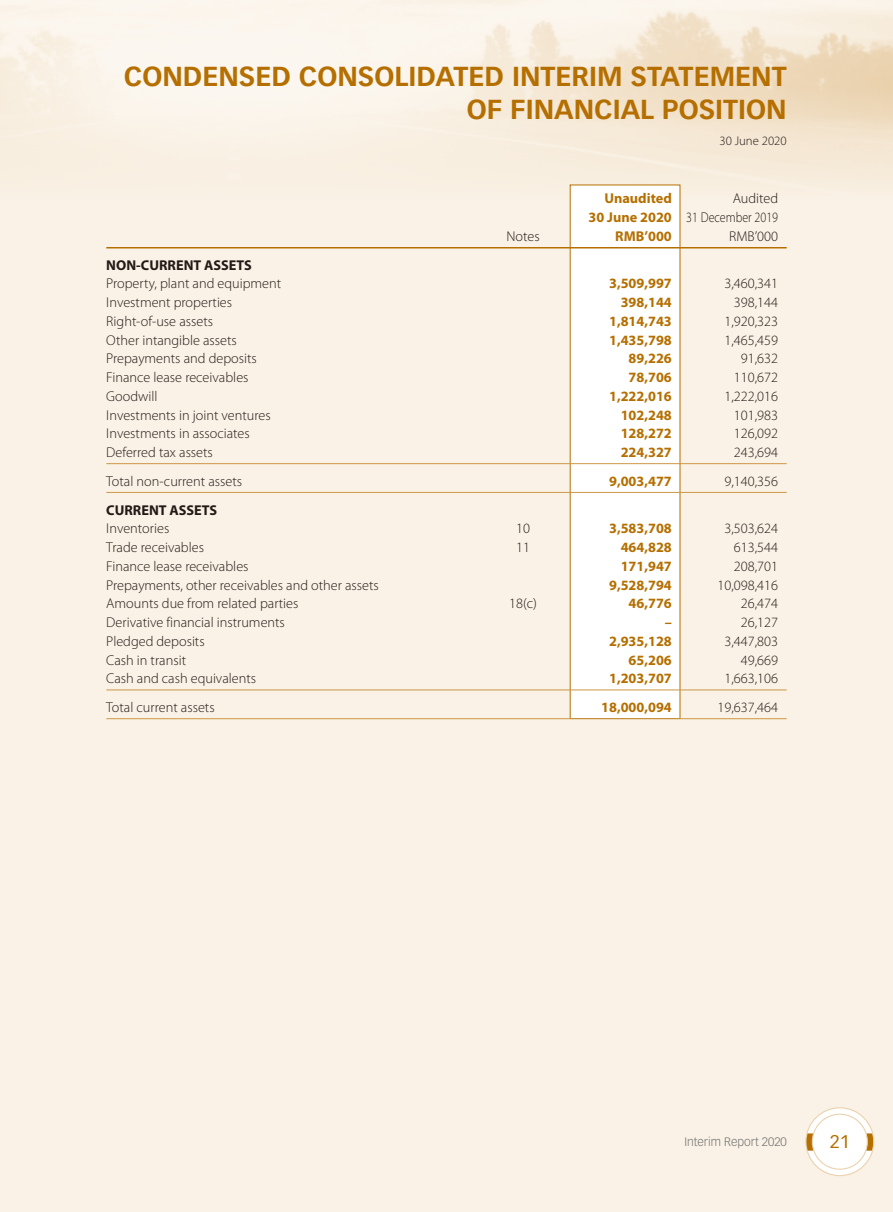
<style>
.page{position:relative;width:893px;height:1212px;background:#faf2e6}
.page>*{position:absolute;margin:0;border:0;box-sizing:border-box;transform-origin:0 0}
.t1{font:700 27px "Vectora LT Std";color:#b56f00}
.t2{font:18px "Vectora LT Std";color:#b56f00}
.t3{font:300 14.25px/18.8px "Myriad Pro";color:#231916;text-align:right}
.t4{font:700 14.25px "Myriad Pro";color:#b56f00}
.t5{font:700 14.25px "Myriad Pro";color:#231916}
.t6{font:300 12.75px "Myriad Pro";color:#231916}
.t7{font:300 12px "Vectora LT Std";color:#727272}
.s1{font-weight:700;color:#b56f00}
</style>
<div class="page">
<img style="left:0;top:12px;width:893px;height:188px">
<svg style="left:806px;top:1108px;width:68px;height:67px"></svg>
<svg style="left:807px;top:1134px;width:67px;height:16px"></svg>
<div style="left:805px;top:1107px;width:69px;height:69px;border:1px solid #ebd2ae;border-radius:50%"></div>
<div style="left:812px;top:1114px;width:55px;height:55px;background:#fff;border-radius:50%"></div>
<div style="left:812px;top:1113px;width:56px;height:57px;border:1px solid #ebd2ae;border-radius:50%"></div>
<div style="left:570px;top:185px;width:110px;height:534px;background:#fff"></div>
<hr style="left:106px;top:247px;width:681px;height:1px;background:#b56f00">
<hr style="left:106px;top:463px;width:681px;height:1px;background:#cc9748">
<hr style="left:106px;top:492px;width:681px;height:1px;background:#cc9748">
<hr style="left:106px;top:689px;width:681px;height:1px;background:#cc9748">
<hr style="left:106px;top:718px;width:681px;height:1px;background:#cc9748">
<h1 class="t1" style="left:124px;top:60px;width:287px">CONDENSED CONSOLIDA</h1>
<h1 class="t1" style="left:454px;top:60px;width:135px">TED INTERIM</h1>
<h1 class="t1" style="left:631px;top:60px;width:158px">STATEMENT</h1>
<h1 class="t1" style="left:467px;top:93px;width:144px">OF FINANCIAL</h1>
<h1 class="t1" style="left:662px;top:93px;width:126px">POSITION</h1>
<p class="t6" style="left:720px;top:133px;width:69px">30 June 2020</p>
<p class="t3" style="left:589px;top:189px;width:191px">Audited<br><span class="s1">30 June 2020</span> 31 December 2019</p>
<p class="t4" style="left:604px;top:189px;width:69px">Unaudited</p>
<p class="t3" style="left:506px;top:227px;width:35px">Notes</p>
<p class="t4" style="left:615px;top:227px;width:58px">RMB’000</p>
<p class="t3" style="left:729px;top:227px;width:50px">RMB’000</p>
<p class="t5" style="left:106px;top:255px;width:147px">NON-CURRENT ASSETS</p>
<p class="t3" style="left:106px;top:274px;width:176px">Property, plant and equipment</p>
<p class="t4" style="left:609px;top:274px;width:64px">3,509,997</p>
<p class="t3" style="left:724px;top:274px;width:55px">3,460,341</p>
<p class="t3" style="left:106px;top:293px;width:127px">Investment properties</p>
<p class="t4" style="left:621px;top:293px;width:53px">398,144</p>
<p class="t3" style="left:734px;top:293px;width:46px">398,144</p>
<p class="t3" style="left:106px;top:312px;width:108px">Right-of-use assets</p>
<p class="t4" style="left:609px;top:312px;width:64px">1,814,743</p>
<p class="t3" style="left:724px;top:312px;width:55px">1,920,323</p>
<p class="t3" style="left:106px;top:330px;width:132px">Other intangible assets</p>
<p class="t4" style="left:609px;top:330px;width:64px">1,435,798</p>
<p class="t3" style="left:724px;top:330px;width:55px">1,465,459</p>
<p class="t3" style="left:106px;top:349px;width:152px">Prepayments and deposits</p>
<p class="t4" style="left:629px;top:349px;width:45px">89,226</p>
<p class="t3" style="left:741px;top:349px;width:39px">91,632</p>
<p class="t3" style="left:106px;top:368px;width:144px">Finance lease receivables</p>
<p class="t4" style="left:629px;top:368px;width:45px">78,706</p>
<p class="t3" style="left:734px;top:368px;width:46px">110,672</p>
<p class="t3" style="left:106px;top:387px;width:53px">Goodwill</p>
<p class="t4" style="left:609px;top:387px;width:64px">1,222,016</p>
<p class="t3" style="left:724px;top:387px;width:55px">1,222,016</p>
<p class="t3" style="left:106px;top:405px;width:166px">Investments in joint ventures</p>
<p class="t4" style="left:621px;top:405px;width:53px">102,248</p>
<p class="t3" style="left:734px;top:405px;width:46px">101,983</p>
<p class="t3" style="left:106px;top:424px;width:145px">Investments in associates</p>
<p class="t4" style="left:621px;top:424px;width:53px">128,272</p>
<p class="t3" style="left:734px;top:424px;width:46px">126,092</p>
<p class="t3" style="left:106px;top:443px;width:108px">Deferred tax assets</p>
<p class="t4" style="left:621px;top:443px;width:53px">224,327</p>
<p class="t3" style="left:734px;top:443px;width:46px">243,694</p>
<p class="t3" style="left:106px;top:472px;width:137px">Total non-current assets</p>
<p class="t4" style="left:609px;top:472px;width:64px">9,003,477</p>
<p class="t3" style="left:724px;top:472px;width:55px">9,140,356</p>
<p class="t5" style="left:106px;top:500px;width:113px">CURRENT ASSETS</p>
<p class="t3" style="left:106px;top:519px;width:65px">Inventories</p>
<p class="t3" style="left:516px;top:519px;width:15px">10</p>
<p class="t4" style="left:609px;top:519px;width:64px">3,583,708</p>
<p class="t3" style="left:724px;top:519px;width:55px">3,503,624</p>
<p class="t3" style="left:106px;top:538px;width:99px">Trade receivables</p>
<p class="t3" style="left:516px;top:538px;width:15px">11</p>
<p class="t4" style="left:621px;top:538px;width:53px">464,828</p>
<p class="t3" style="left:734px;top:538px;width:46px">613,544</p>
<p class="t3" style="left:106px;top:557px;width:144px">Finance lease receivables</p>
<p class="t4" style="left:621px;top:557px;width:53px">171,947</p>
<p class="t3" style="left:734px;top:557px;width:46px">208,701</p>
<p class="t3" style="left:106px;top:575px;width:274px">Prepayments, other receivables and other assets</p>
<p class="t4" style="left:609px;top:575px;width:64px">9,528,794</p>
<p class="t3" style="left:718px;top:575px;width:62px">10,098,416</p>
<p class="t3" style="left:106px;top:594px;width:194px">Amounts due from related parties</p>
<p class="t3" style="left:509px;top:594px;width:29px">18(c)</p>
<p class="t4" style="left:629px;top:594px;width:45px">46,776</p>
<p class="t3" style="left:741px;top:594px;width:39px">26,474</p>
<p class="t3" style="left:106px;top:613px;width:180px">Derivative financial instruments</p>
<p class="t4" style="left:665px;top:613px;width:9px">–</p>
<p class="t3" style="left:741px;top:613px;width:39px">26,127</p>
<p class="t3" style="left:106px;top:632px;width:100px">Pledged deposits</p>
<p class="t4" style="left:609px;top:632px;width:64px">2,935,128</p>
<p class="t3" style="left:724px;top:632px;width:55px">3,447,803</p>
<p class="t3" style="left:106px;top:650px;width:81px">Cash in transit</p>
<p class="t4" style="left:629px;top:650px;width:45px">65,206</p>
<p class="t3" style="left:741px;top:650px;width:39px">49,669</p>
<p class="t3" style="left:106px;top:669px;width:151px">Cash and cash equivalents</p>
<p class="t4" style="left:609px;top:669px;width:64px">1,203,707</p>
<p class="t3" style="left:724px;top:669px;width:55px">1,663,106</p>
<p class="t3" style="left:106px;top:698px;width:110px">Total current assets</p>
<p class="t4" style="left:601px;top:698px;width:72px">18,000,094</p>
<p class="t3" style="left:718px;top:698px;width:62px">19,637,464</p>
<p class="t7" style="left:684px;top:1134px;width:104px">Interim Report 2020</p>
<p class="t2" style="left:830px;top:1131px;width:22px">21</p>
</div>
